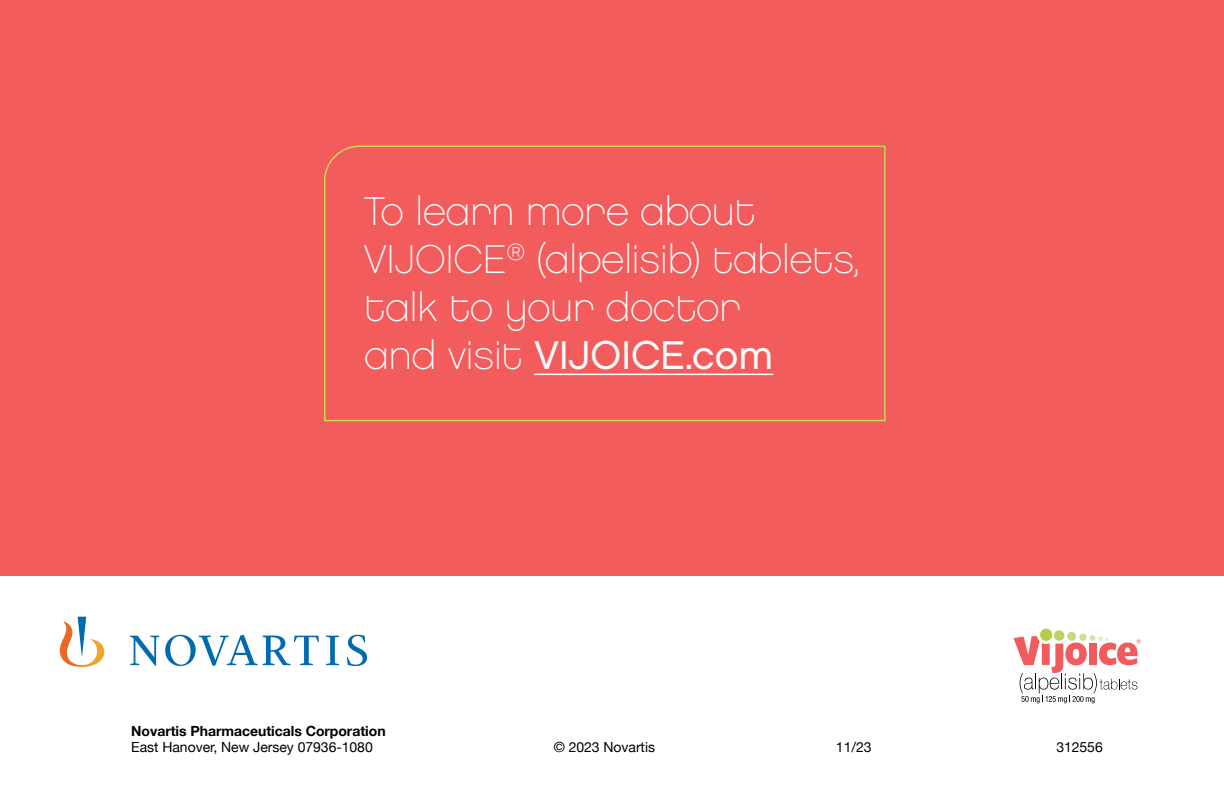
<style>
.page{position:relative;width:1224px;height:792px;background:#fff}
.page>*{position:absolute;margin:0;border:0;box-sizing:border-box;transform-origin:0 0}
.t1{font:40px/48px "Chalet Paris Nineteen Eighty";color:#fff}
.t2{font:40px "Chalet London Nineteen Sixty";color:#fff}
.t3{font:14px "Helvetica Neue";letter-spacing:-.005em;color:#000}
.t4{font:700 14px "Helvetica Neue";letter-spacing:-.005em;color:#000}
.s1{font-family:"Chalet Paris Nineteen Eighty"}
</style>
<div class="page">
<div style="left:0;top:0;width:1224px;height:576px;background:#f25c5c"></div>
<svg style="left:324px;top:145px;width:562px;height:277px"></svg>
<div style="left:1040px;top:629px;width:12px;height:12px;background:#b5cc4b;border-radius:6px"></div>
<svg style="left:1054px;top:630px;width:11px;height:11px"></svg>
<svg style="left:1013px;top:632px;width:128px;height:71px"></svg>
<svg style="left:60px;top:617px;width:307px;height:50px"></svg>
<div style="left:18px;top:21px;width:43px;height:43px;border:2px solid #f25c5c;border-radius:50%"></div>
<p class="t1" style="left:364px;top:188px;width:497px">To learn more about<br>VIJOICE<sup>®</sup> (alpelisib) tablets, talk to your doctor</p>
<p class="t2" style="left:364px;top:331px;width:410px"><span class="s1">and visit</span> VIJOICE.com</p>
<p class="t4" style="left:131px;top:720px;width:256px">Novartis Pharmaceuticals Corporation</p>
<p class="t3" style="left:131px;top:737px;width:243px">East Hanover, New Jersey 07936‑1080</p>
<p class="t3" style="left:554px;top:737px;width:103px">© 2023 Novartis</p>
<p class="t3" style="left:836px;top:737px;width:37px">11/23</p>
<p class="t3" style="left:1056px;top:737px;width:48px">312556</p>
</div>
